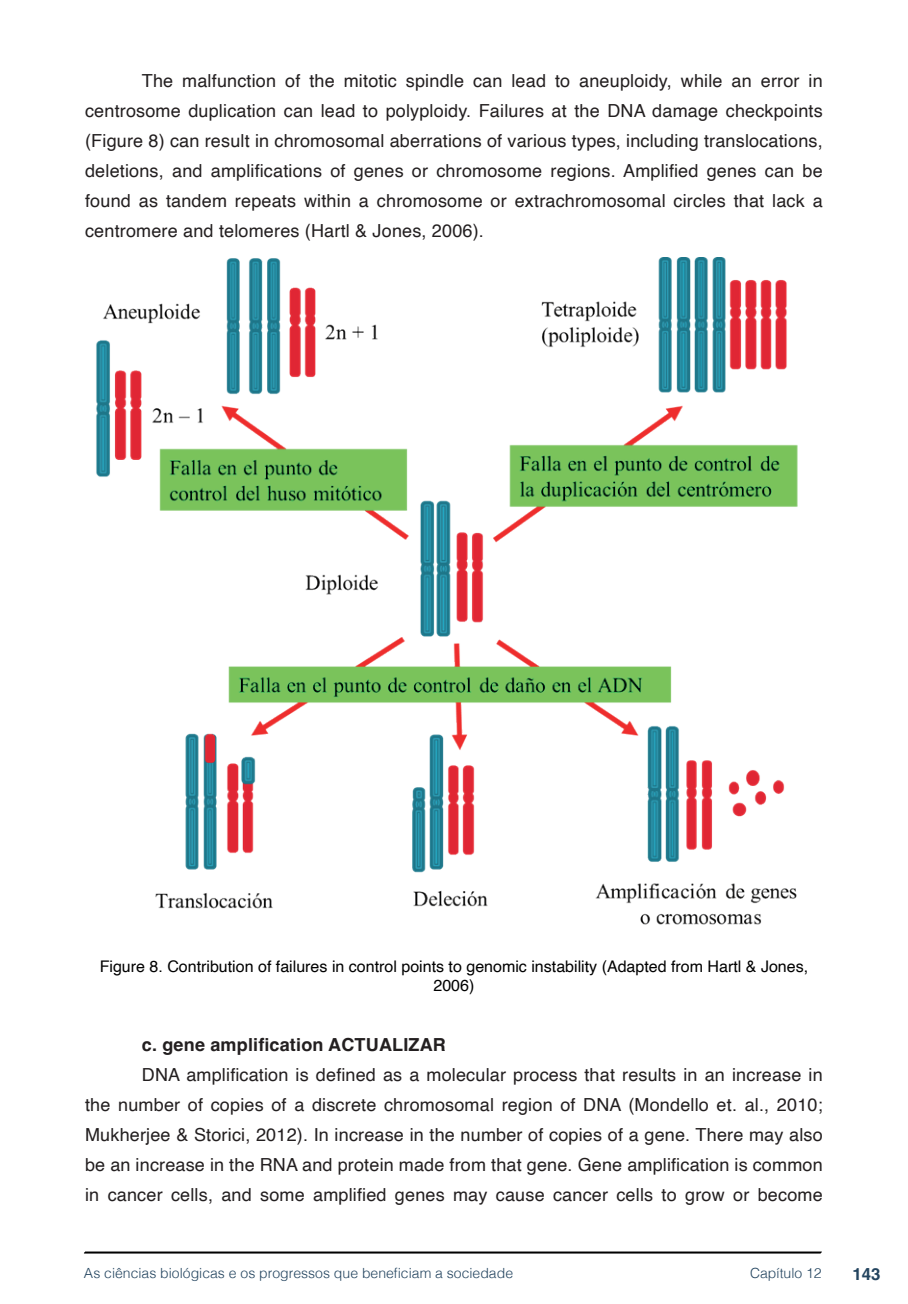
<style>
.page{position:relative;width:908px;height:1304px;background:#fff}
.page>*{position:absolute;margin:0;border:0;box-sizing:border-box;transform-origin:0 0}
.t1{font:18px/30px "Helvetica";letter-spacing:.01em;color:#231f20;text-align:justify}
.t2{font:700 18px "Helvetica";letter-spacing:.01em;color:#231f20}
.t3{font:700 16.8px "Helvetica";color:#23445f}
.t4{font:16px/19.2px "Helvetica";color:#000;text-align:center}
.t5{font:300 14px "Helvetica";color:#23445f}
</style>
<div class="page">
<svg style="left:84px;top:1251px;width:737px;height:3px;background:#515151"></svg>
<img style="left:96px;top:257px;width:702px;height:668px">
<p class="t1" style="left:85px;top:66px;width:738px;text-indent:57px">The malfunction of the mitotic spindle can lead to aneuploidy, while an error in centrosome duplication can lead to polyploidy. Failures at the DNA damage checkpoints (Figure 8) can result in chromosomal aberrations of various types, including translocations, deletions, and amplifications of genes or chromosome regions. Amplified genes can be found as tandem repeats within a chromosome or extrachromosomal circles that lack a centromere and telomeres (Hartl &amp; Jones, 2006).</p>
<p class="t4" style="left:100px;top:957px;width:709px">Figure 8. Contribution of failures in control points to genomic instability (Adapted from Hartl &amp; Jones,<br>2006)</p>
<p class="t2" style="left:142px;top:1033px;width:305px">c. gene amplification ACTUALIZAR</p>
<p class="t1" style="left:85px;top:1060px;width:738px;text-indent:57px">DNA amplification is defined as a molecular process that results in an increase in the number of copies of a discrete chromosomal region of DNA (Mondello et. al., 2010; Mukherjee &amp; Storici, 2012). In increase in the number of copies of a gene. There may also be an increase in the RNA and protein made from that gene. Gene amplification is common in cancer cells, and some amplified genes may cause cancer cells to grow or become</p>
<p class="t5" style="left:84px;top:1261px;width:430px">As ciências biológicas e os progressos que beneficiam a sociedade</p>
<p class="t5" style="left:749px;top:1261px;width:73px">Capítulo 12</p>
<p class="t3" style="left:851px;top:1264px;width:30px">143</p>
</div>
